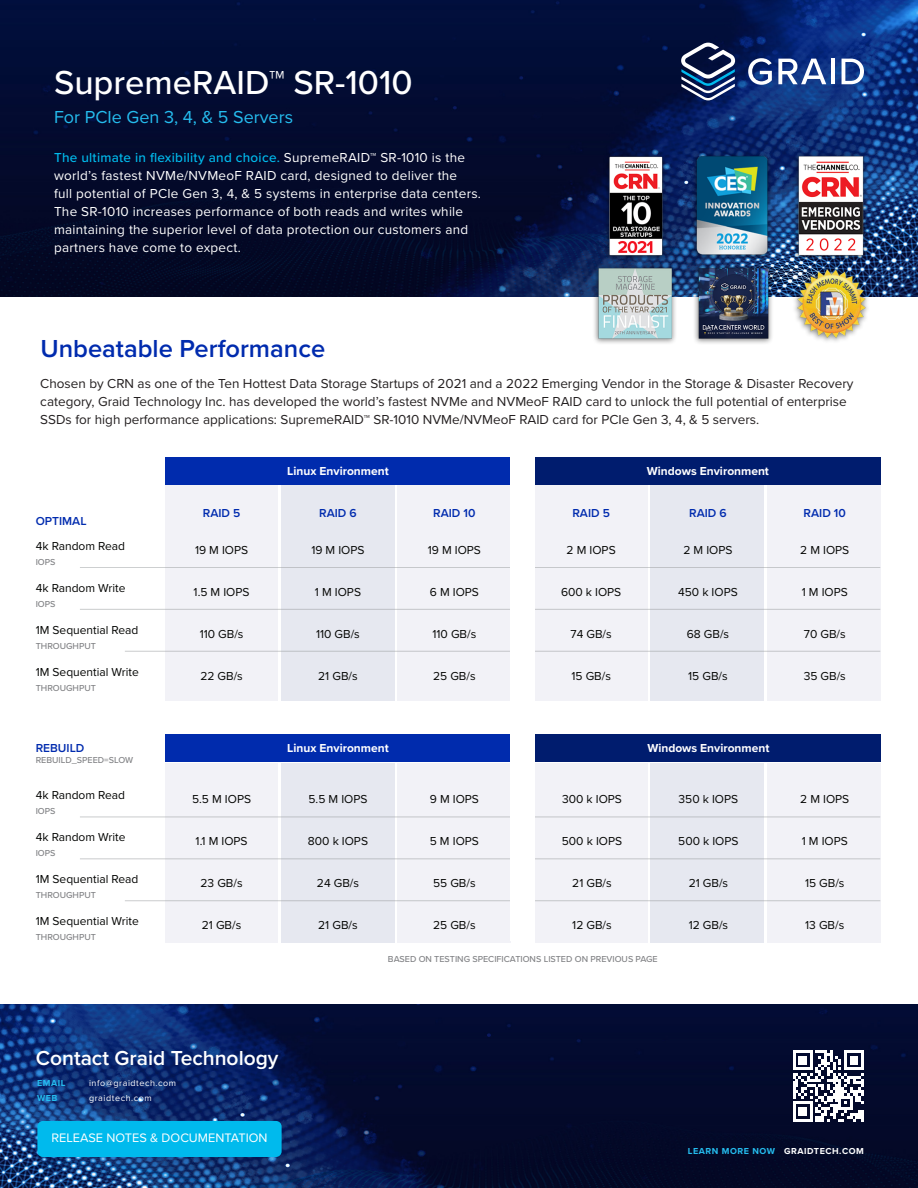
<style>
.page{position:relative;width:918px;height:1188px;background:#fff}
.page>*{position:absolute;margin:0;border:0;box-sizing:border-box;transform-origin:0 0}
.t1{font:500 34.5px "Proxima Nova";color:#fff}
.t2{font:600 25.5px "Proxima Nova";color:#002bae}
.t3{font:600 21px "Proxima Nova";color:#fff}
.t4{font:18px "Proxima Nova";color:#25bdef}
.t5{font:13.5px/18px "Proxima Nova";color:#231f20}
.t6{font:13.5px/18px "Proxima Nova";letter-spacing:.02em;color:#fff}
.t7{font:12.75px "Proxima Nova";color:#fff}
.t8{font:12px "Proxima Nova";color:#040503}
.t9{font:700 12px "Proxima Nova";color:#fff}
.t10{font:600 12px "Proxima Nova";color:#002bae}
.t11{font:500 9px "Proxima Nova";color:#818285}
.t12{font:9px/15px "Proxima Nova";letter-spacing:.06em;color:#fff}
.t13{font:700 9px "Proxima Nova";letter-spacing:.06em;color:#fff}
.t14{font:700 9px/15px "Proxima Nova";letter-spacing:.06em;color:#25bdef}
.s1{font-weight:500;color:#00bbed}
.s2{color:#25bdef}
</style>
<div class="page">
<img style="left:0;top:1004px;width:918px;height:184px">
<img style="left:0;top:0;width:918px;height:297px">
<svg style="left:681px;top:43px;width:54px;height:57px"></svg>
<svg style="left:748px;top:58px;width:24px;height:27px"></svg>
<svg style="left:778px;top:59px;width:48px;height:25px"></svg>
<hr style="left:831px;top:59px;width:4px;height:25px;background:#fff">
<svg style="left:842px;top:59px;width:22px;height:25px"></svg>
<img style="left:570px;top:143px;width:329px;height:201px">
<div style="left:166px;top:457px;width:112px;height:486px;background:#f2f2f7"></div>
<div style="left:398px;top:457px;width:113px;height:486px;background:#f2f2f7"></div>
<div style="left:282px;top:457px;width:113px;height:486px;background:#e6e8f0"></div>
<div style="left:165px;top:457px;width:346px;height:28px;background:#002bad"></div>
<div style="left:535px;top:457px;width:346px;height:28px;background:#001c6e"></div>
<div style="left:535px;top:485px;width:112px;height:458px;background:#f2f2f7"></div>
<div style="left:767px;top:485px;width:113px;height:458px;background:#f2f2f7"></div>
<div style="left:651px;top:485px;width:113px;height:458px;background:#e6e8f0"></div>
<div style="left:147px;top:701px;width:738px;height:61px;background:#fff"></div>
<div style="left:165px;top:734px;width:346px;height:28px;background:#002bad"></div>
<div style="left:535px;top:734px;width:346px;height:28px;background:#001c6e"></div>
<hr style="left:80px;top:567px;width:800px;height:1px;background:#939698">
<hr style="left:80px;top:817px;width:800px;height:1px;background:#939698">
<hr style="left:80px;top:609px;width:800px;height:1px;background:#939698">
<hr style="left:80px;top:859px;width:800px;height:1px;background:#939698">
<hr style="left:125px;top:651px;width:755px;height:1px;background:#939698">
<hr style="left:125px;top:901px;width:755px;height:1px;background:#939698">
<div style="left:37px;top:1121px;width:245px;height:36px;background:#00baed;border-radius:6px"></div>
<div style="left:511px;top:449px;width:24px;height:492px;background:#fff"></div>
<svg style="left:793px;top:1050px;width:71px;height:72px"></svg>
<p class="t1" style="left:54px;top:57px;width:360px">SupremeRAID™ SR-1010</p>
<p class="t4" style="left:54px;top:103px;width:241px">For PCIe Gen 3, 4, &amp; 5 Servers</p>
<p class="t6" style="left:54px;top:148px;width:429px"><span class="s1">The ultimate in flexibility and choice.</span> SupremeRAID™ SR-1010 is the world’s fastest NVMe/NVMeoF RAID card, designed to deliver the<br>full potential of PCIe Gen 3, 4, &amp; 5 systems in enterprise data centers.<br>The SR-1010 increases performance of both reads and writes while maintaining the superior level of data protection our customers and partners have come to expect.</p>
<p class="t2" style="left:40px;top:329px;width:286px">Unbeatable Performance</p>
<p class="t5" style="left:40px;top:374px;width:815px">Chosen by CRN as one of the Ten Hottest Data Storage Startups of 2021 and a 2022 Emerging Vendor in the Storage &amp; Disaster Recovery category, Graid Technology Inc. has developed the world’s fastest NVMe and NVMeoF RAID card to unlock the full potential of enterprise<br>SSDs for high performance applications: SupremeRAID™ SR-1010 NVMe/NVMeoF RAID card for PCIe Gen 3, 4, &amp; 5 servers.</p>
<p class="t9" style="left:287px;top:462px;width:103px">Linux Environment</p>
<p class="t9" style="left:647px;top:462px;width:124px">Windows Environment</p>
<p class="t10" style="left:36px;top:513px;width:52px">OPTIMAL</p>
<p class="t8" style="left:36px;top:537px;width:91px">4k Random Read</p>
<p class="t8" style="left:36px;top:579px;width:91px">4k Random Write</p>
<p class="t8" style="left:36px;top:621px;width:104px">1M Sequential Read</p>
<p class="t8" style="left:36px;top:663px;width:105px">1M Sequential Write</p>
<p class="t11" style="left:36px;top:555px;width:21px">IOPS</p>
<p class="t11" style="left:36px;top:597px;width:21px">IOPS</p>
<p class="t11" style="left:36px;top:639px;width:62px">THROUGHPUT</p>
<p class="t11" style="left:36px;top:681px;width:62px">THROUGHPUT</p>
<p class="t10" style="left:36px;top:739px;width:50px">REBUILD</p>
<p class="t11" style="left:36px;top:754px;width:99px">REBUILD_SPEED=SLOW</p>
<p class="t8" style="left:36px;top:786px;width:91px">4k Random Read</p>
<p class="t8" style="left:36px;top:828px;width:91px">4k Random Write</p>
<p class="t8" style="left:36px;top:870px;width:104px">1M Sequential Read</p>
<p class="t8" style="left:36px;top:912px;width:105px">1M Sequential Write</p>
<p class="t11" style="left:36px;top:805px;width:21px">IOPS</p>
<p class="t11" style="left:36px;top:847px;width:21px">IOPS</p>
<p class="t11" style="left:36px;top:889px;width:62px">THROUGHPUT</p>
<p class="t11" style="left:36px;top:931px;width:62px">THROUGHPUT</p>
<p class="t10" style="left:203px;top:504px;width:39px">RAID 5</p>
<p class="t10" style="left:319px;top:504px;width:39px">RAID 6</p>
<p class="t10" style="left:433px;top:504px;width:44px">RAID 10</p>
<p class="t10" style="left:572px;top:504px;width:39px">RAID 5</p>
<p class="t10" style="left:689px;top:504px;width:39px">RAID 6</p>
<p class="t10" style="left:804px;top:504px;width:44px">RAID 10</p>
<p class="t8" style="left:195px;top:541px;width:55px">19 M IOPS</p>
<p class="t8" style="left:194px;top:583px;width:57px">1.5 M IOPS</p>
<p class="t8" style="left:200px;top:625px;width:45px">110 GB/s</p>
<p class="t8" style="left:200px;top:667px;width:44px">22 GB/s</p>
<p class="t8" style="left:192px;top:790px;width:60px">5.5 M IOPS</p>
<p class="t8" style="left:196px;top:832px;width:53px">1.1 M IOPS</p>
<p class="t8" style="left:201px;top:874px;width:44px">23 GB/s</p>
<p class="t8" style="left:202px;top:916px;width:41px">21 GB/s</p>
<p class="t8" style="left:311px;top:541px;width:55px">19 M IOPS</p>
<p class="t8" style="left:315px;top:583px;width:48px">1 M IOPS</p>
<p class="t8" style="left:316px;top:625px;width:45px">110 GB/s</p>
<p class="t8" style="left:318px;top:667px;width:41px">21 GB/s</p>
<p class="t9" style="left:287px;top:739px;width:103px">Linux Environment</p>
<p class="t8" style="left:309px;top:790px;width:60px">5.5 M IOPS</p>
<p class="t8" style="left:308px;top:832px;width:62px">800 k IOPS</p>
<p class="t8" style="left:317px;top:874px;width:44px">24 GB/s</p>
<p class="t8" style="left:318px;top:916px;width:41px">21 GB/s</p>
<p class="t8" style="left:428px;top:541px;width:55px">19 M IOPS</p>
<p class="t8" style="left:430px;top:583px;width:51px">6 M IOPS</p>
<p class="t8" style="left:432px;top:625px;width:45px">110 GB/s</p>
<p class="t8" style="left:433px;top:667px;width:44px">25 GB/s</p>
<p class="t8" style="left:430px;top:790px;width:51px">9 M IOPS</p>
<p class="t8" style="left:430px;top:832px;width:51px">5 M IOPS</p>
<p class="t8" style="left:433px;top:874px;width:44px">55 GB/s</p>
<p class="t8" style="left:433px;top:916px;width:44px">25 GB/s</p>
<p class="t8" style="left:567px;top:541px;width:51px">2 M IOPS</p>
<p class="t8" style="left:561px;top:583px;width:62px">600 k IOPS</p>
<p class="t8" style="left:571px;top:625px;width:43px">74 GB/s</p>
<p class="t8" style="left:571px;top:667px;width:41px">15 GB/s</p>
<p class="t8" style="left:562px;top:790px;width:61px">300 k IOPS</p>
<p class="t8" style="left:562px;top:832px;width:62px">500 k IOPS</p>
<p class="t8" style="left:572px;top:874px;width:41px">21 GB/s</p>
<p class="t8" style="left:572px;top:916px;width:41px">12 GB/s</p>
<p class="t8" style="left:683px;top:541px;width:51px">2 M IOPS</p>
<p class="t8" style="left:678px;top:583px;width:61px">450 k IOPS</p>
<p class="t8" style="left:687px;top:625px;width:44px">68 GB/s</p>
<p class="t8" style="left:688px;top:667px;width:41px">15 GB/s</p>
<p class="t9" style="left:647px;top:739px;width:124px">Windows Environment</p>
<p class="t8" style="left:679px;top:790px;width:61px">350 k IOPS</p>
<p class="t8" style="left:678px;top:832px;width:62px">500 k IOPS</p>
<p class="t8" style="left:689px;top:874px;width:41px">21 GB/s</p>
<p class="t8" style="left:689px;top:916px;width:41px">12 GB/s</p>
<p class="t11" style="left:388px;top:952px;width:271px">BASED ON TESTING SPECIFICATIONS LISTED ON PREVIOUS PAGE</p>
<p class="t8" style="left:800px;top:541px;width:51px">2 M IOPS</p>
<p class="t8" style="left:802px;top:583px;width:48px">1 M IOPS</p>
<p class="t8" style="left:804px;top:625px;width:43px">70 GB/s</p>
<p class="t8" style="left:804px;top:667px;width:44px">35 GB/s</p>
<p class="t8" style="left:800px;top:790px;width:51px">2 M IOPS</p>
<p class="t8" style="left:802px;top:832px;width:48px">1 M IOPS</p>
<p class="t8" style="left:805px;top:874px;width:41px">15 GB/s</p>
<p class="t8" style="left:805px;top:916px;width:41px">13 GB/s</p>
<p class="t3" style="left:36px;top:1043px;width:244px">Contact Graid Technology</p>
<p class="t14" style="left:37px;top:1075px;width:30px">EMAIL<br>WEB</p>
<p class="t12" style="left:89px;top:1075px;width:89px">info@graidtech.com graidtech.com</p>
<p class="t7" style="left:51px;top:1128px;width:218px">RELEASE NOTES &amp; DOCUMENTATION</p>
<p class="t13" style="left:688px;top:1144px;width:178px"><span class="s2">LEARN MORE NOW</span> GRAIDTECH.COM</p>
</div>
